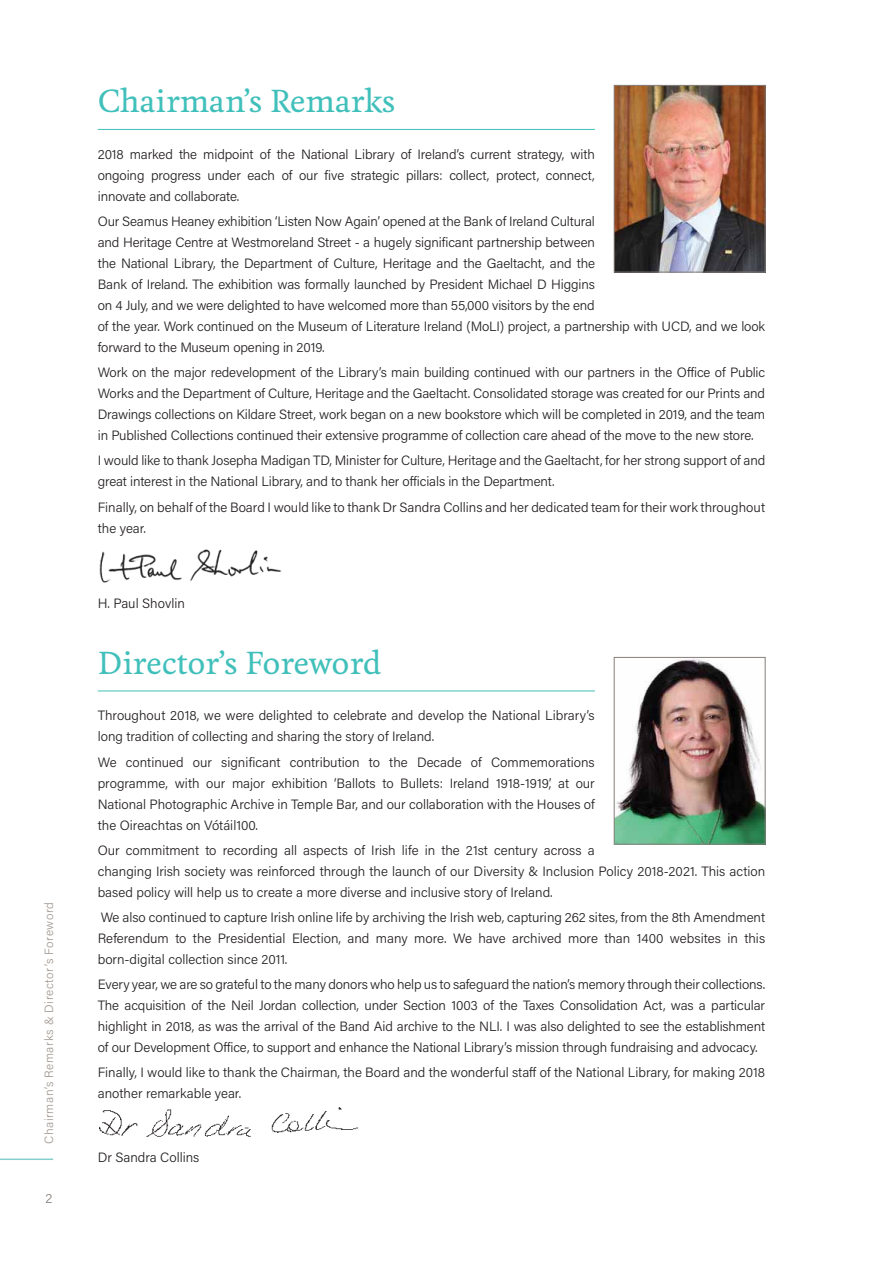
<style>
.page{position:relative;width:893px;height:1263px;background:#fff}
.page>*{position:absolute;margin:0;border:0;box-sizing:border-box;transform-origin:0 0}
.t1{font:500 30px "Feijoa";color:#41c0bb}
.t2{font:300 13.5px/21px "Acumin Pro";letter-spacing:-.01em;color:#231f20}
.t3{font:300 13.5px "Acumin Pro";color:#877f7b}
.t4{font:300 12px "Acumin Pro";letter-spacing:.04em;color:#a29992}
</style>
<div class="page">
<hr style="left:98px;top:129px;width:497px;height:1px;background:#41c0bb">
<hr style="left:98px;top:691px;width:497px;height:1px;background:#41c0bb">
<img style="left:99px;top:549px;width:182px;height:34px">
<img style="left:99px;top:1107px;width:260px;height:30px">
<img style="left:616px;top:87px;width:147px;height:183px">
<div style="left:614px;top:85px;width:151px;height:187px;border:1px solid #877f7b"></div>
<img style="left:616px;top:659px;width:147px;height:183px">
<div style="left:614px;top:657px;width:151px;height:187px;border:1px solid #877f7b"></div>
<hr style="left:0;top:1159px;width:53px;height:1px;background:#85d0cc">
<p class="t4" style="left:44px;top:1144px;width:243px;rotate:-90deg">Chairman’s Remarks &amp; Director’s Foreword</p>
<p class="t3" style="left:45px;top:1193px;width:8px">2</p>
<h1 class="t1" style="left:98px;top:87px;width:299px">Chairman’s Remarks</h1>
<p class="t2" style="left:98px;top:144px;width:499px;text-align:justify">2018 marked the midpoint of the National Library of Ireland’s current strategy, with ongoing progress under each of our five strategic pillars: collect, protect, connect, innovate and collaborate.</p>
<p class="t2" style="left:98px;top:211px;width:669px">Our Seamus Heaney exhibition ‘Listen Now Again’ opened at the Bank of Ireland Cultural<br>and Heritage Centre at Westmoreland Street - a hugely significant partnership between<br>the National Library, the Department of Culture, Heritage and the Gaeltacht, and the<br>Bank of Ireland. The exhibition was formally launched by President Michael D Higgins<br>on 4 July, and we were delighted to have welcomed more than 55,000 visitors by the end<br>of the year. Work continued on the Museum of Literature Ireland (MoLI) project, a partnership with UCD, and we look forward to the Museum opening in 2019.</p>
<p class="t2" style="left:98px;top:363px;width:669px;text-align:justify">Work on the major redevelopment of the Library’s main building continued with our partners in the Office of Public Works and the Department of Culture, Heritage and the Gaeltacht. Consolidated storage was created for our Prints and Drawings collections on Kildare Street, work began on a new bookstore which will be completed in 2019, and the team in Published Collections continued their extensive programme of collection care ahead of the move to the new store.</p>
<p class="t2" style="left:98px;top:451px;width:669px">I would like to thank Josepha Madigan TD, Minister for Culture, Heritage and the Gaeltacht, for her strong support of and great interest in the National Library, and to thank her officials in the Department.</p>
<p class="t2" style="left:98px;top:497px;width:669px">Finally, on behalf of the Board I would like to thank Dr Sandra Collins and her dedicated team for their work throughout the year.</p>
<p class="t2" style="left:98px;top:594px;width:89px">H. Paul Shovlin</p>
<h1 class="t1" style="left:98px;top:649px;width:285px">Director’s Foreword</h1>
<p class="t2" style="left:98px;top:706px;width:498px">Throughout 2018, we were delighted to celebrate and develop the National Library’s long tradition of collecting and sharing the story of Ireland.</p>
<p class="t2" style="left:98px;top:752px;width:499px;text-align:justify">We continued our significant contribution to the Decade of Commemorations programme, with our major exhibition ‘Ballots to Bullets: Ireland 1918-1919’, at our National Photographic Archive in Temple Bar, and our collaboration with the Houses of the Oireachtas on Vótáil100.</p>
<p class="t2" style="left:98px;top:840px;width:669px">Our commitment to recording all aspects of Irish life in the 21st century across a<br>changing Irish society was reinforced through the launch of our Diversity &amp; Inclusion Policy 2018-2021. This action based policy will help us to create a more diverse and inclusive story of Ireland.</p>
<p class="t2" style="left:98px;top:907px;width:669px;text-align:justify">We also continued to capture Irish online life by archiving the Irish web, capturing 262 sites, from the 8th Amendment Referendum to the Presidential Election, and many more. We have archived more than 1400 websites in this born-digital collection since 2011.</p>
<p class="t2" style="left:98px;top:975px;width:669px;text-align:justify">Every year, we are so grateful to the many donors who help us to safeguard the nation’s memory through their collections.<br>The acquisition of the Neil Jordan collection, under Section 1003 of the Taxes Consolidation Act, was a particular highlight in 2018, as was the arrival of the Band Aid archive to the NLI. I was also delighted to see the establishment of our Development Office, to support and enhance the National Library’s mission through fundraising and advocacy.</p>
<p class="t2" style="left:98px;top:1063px;width:669px">Finally, I would like to thank the Chairman, the Board and the wonderful staff of the National Library, for making 2018 another remarkable year.</p>
<p class="t2" style="left:98px;top:1147px;width:103px">Dr Sandra Collins</p>
</div>
